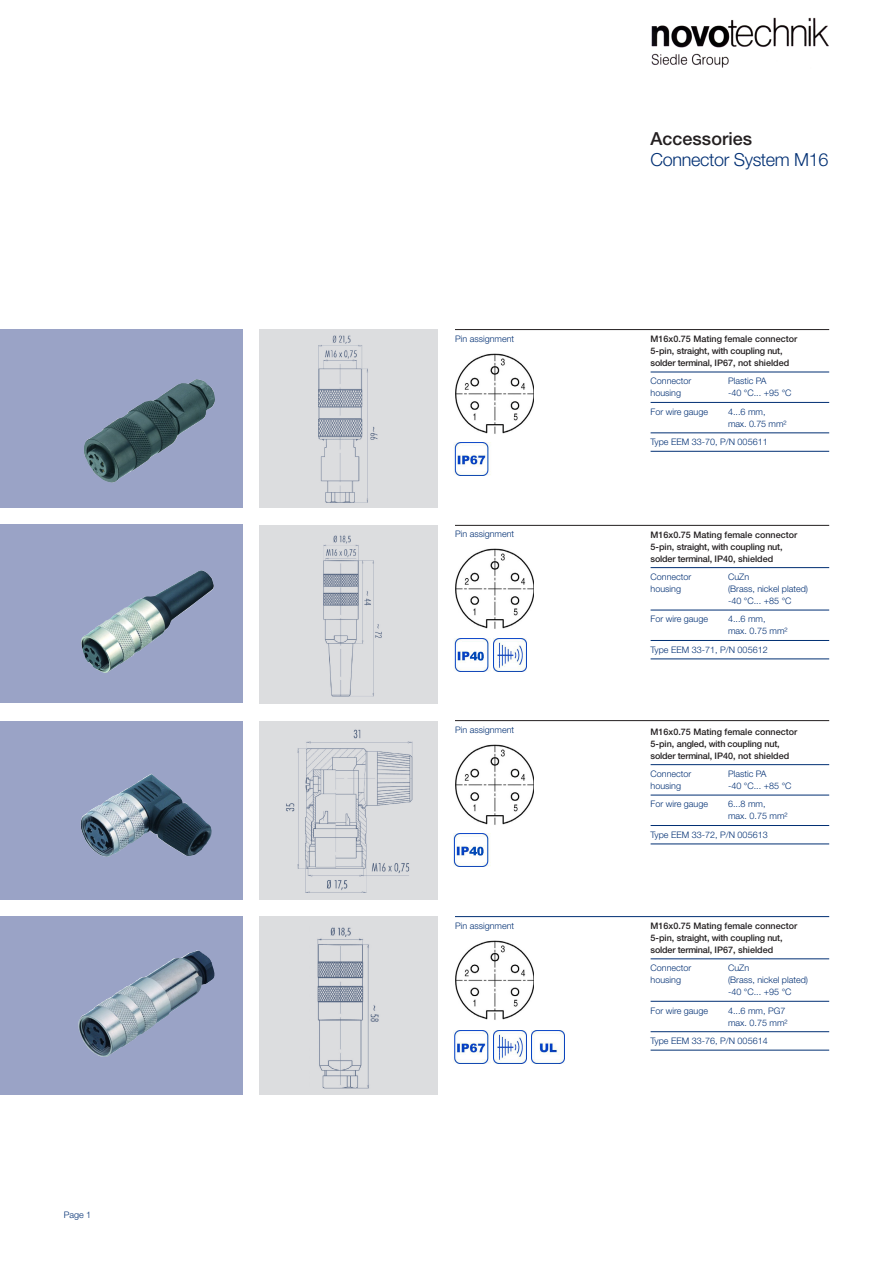
<style>
.page{position:relative;width:893px;height:1263px;background:#fff}
.page>*{position:absolute;margin:0;border:0;box-sizing:border-box;transform-origin:0 0}
.t1{font:300 18px "Helvetica Neue LT Std";letter-spacing:-.02em;color:#002f73}
.t2{font:500 18px "Helvetica Neue LT Std";color:#231f20}
.t3{font:300 9px/12px "Helvetica Neue LT Std";color:#002f73}
.t4{font:500 9px/12px "Helvetica Neue LT Std";color:#231f20}
</style>
<div class="page">
<img style="left:651px;top:17px;width:178px;height:51px">
<div style="left:0;top:330px;width:242px;height:178px;background:#9aa3c6"></div>
<img style="left:84px;top:379px;width:131px;height:104px">
<hr style="left:455px;top:916px;width:374px;height:1px;background:#002f73">
<div style="left:259px;top:330px;width:179px;height:178px;background:#dcdddf"></div>
<img style="left:318px;top:335px;width:60px;height:168px">
<div style="left:259px;top:525px;width:179px;height:179px;background:#dcdddf"></div>
<img style="left:323px;top:535px;width:59px;height:161px">
<div style="left:259px;top:721px;width:179px;height:178px;background:#dcdddf"></div>
<img style="left:286px;top:729px;width:127px;height:164px">
<div style="left:259px;top:916px;width:179px;height:179px;background:#dcdddf"></div>
<img style="left:317px;top:927px;width:62px;height:162px">
<div style="left:0;top:524px;width:242px;height:179px;background:#9aa3c6"></div>
<img style="left:81px;top:570px;width:133px;height:103px">
<div style="left:0;top:721px;width:242px;height:178px;background:#9aa3c6"></div>
<img style="left:81px;top:774px;width:131px;height:83px">
<div style="left:0;top:916px;width:242px;height:178px;background:#9aa3c6"></div>
<img style="left:78px;top:950px;width:137px;height:107px">
<hr style="left:651px;top:372px;width:77px;height:1px;background:#002f73">
<hr style="left:728px;top:372px;width:101px;height:1px;background:#002f73">
<hr style="left:651px;top:402px;width:77px;height:1px;background:#002f73">
<hr style="left:728px;top:402px;width:101px;height:1px;background:#002f73">
<hr style="left:651px;top:433px;width:77px;height:1px;background:#002f73">
<hr style="left:728px;top:433px;width:101px;height:1px;background:#002f73">
<hr style="left:651px;top:451px;width:77px;height:1px;background:#002f73">
<hr style="left:728px;top:451px;width:101px;height:1px;background:#002f73">
<hr style="left:455px;top:329px;width:374px;height:1px;background:#231f20">
<img style="left:455px;top:354px;width:79px;height:80px">
<img style="left:454px;top:443px;width:37px;height:33px">
<hr style="left:651px;top:958px;width:77px;height:1px;background:#002f73">
<hr style="left:728px;top:958px;width:101px;height:1px;background:#002f73">
<hr style="left:651px;top:1001px;width:77px;height:1px;background:#002f73">
<hr style="left:728px;top:1001px;width:101px;height:1px;background:#002f73">
<hr style="left:651px;top:1031px;width:77px;height:1px;background:#002f73">
<hr style="left:728px;top:1031px;width:101px;height:1px;background:#002f73">
<hr style="left:651px;top:1050px;width:77px;height:1px;background:#002f73">
<hr style="left:728px;top:1050px;width:101px;height:1px;background:#002f73">
<hr style="left:651px;top:764px;width:77px;height:1px;background:#002f73">
<hr style="left:728px;top:764px;width:101px;height:1px;background:#002f73">
<hr style="left:651px;top:795px;width:77px;height:1px;background:#002f73">
<hr style="left:728px;top:795px;width:101px;height:1px;background:#002f73">
<hr style="left:651px;top:825px;width:77px;height:1px;background:#002f73">
<hr style="left:728px;top:825px;width:101px;height:1px;background:#002f73">
<hr style="left:651px;top:844px;width:77px;height:1px;background:#002f73">
<hr style="left:728px;top:844px;width:101px;height:1px;background:#002f73">
<hr style="left:651px;top:567px;width:77px;height:1px;background:#002f73">
<hr style="left:728px;top:567px;width:101px;height:1px;background:#002f73">
<hr style="left:651px;top:610px;width:77px;height:1px;background:#002f73">
<hr style="left:728px;top:610px;width:101px;height:1px;background:#002f73">
<hr style="left:651px;top:640px;width:77px;height:1px;background:#002f73">
<hr style="left:728px;top:640px;width:101px;height:1px;background:#002f73">
<hr style="left:651px;top:659px;width:77px;height:1px;background:#002f73">
<hr style="left:728px;top:659px;width:101px;height:1px;background:#002f73">
<hr style="left:455px;top:525px;width:374px;height:1px;background:#231f20">
<hr style="left:455px;top:720px;width:374px;height:1px;background:#231f20">
<img style="left:455px;top:549px;width:79px;height:80px">
<img style="left:455px;top:745px;width:79px;height:80px">
<img style="left:455px;top:940px;width:79px;height:80px">
<img style="left:454px;top:639px;width:72px;height:33px">
<img style="left:454px;top:834px;width:37px;height:33px">
<img style="left:453px;top:1031px;width:73px;height:33px">
<img style="left:531px;top:1031px;width:33px;height:33px">
<p class="t3" style="left:64px;top:1209px;width:29px">Page 1</p>
<h1 class="t2" style="left:651px;top:128px;width:103px">Accessories</h1>
<h1 class="t1" style="left:651px;top:148px;width:179px">Connector System M16</h1>
<p class="t3" style="left:455px;top:332px;width:61px">Pin assignment</p>
<p class="t4" style="left:651px;top:333px;width:148px">M16x0.75 Mating female connector<br>5-pin, straight, with coupling nut, solder terminal, IP67, not shielded</p>
<p class="t3" style="left:651px;top:375px;width:42px">Connector housing</p>
<p class="t3" style="left:728px;top:375px;width:65px">Plastic PA<br>-40 °C... +95 °C</p>
<p class="t3" style="left:651px;top:405px;width:59px">For wire gauge</p>
<p class="t3" style="left:728px;top:405px;width:60px">4...6 mm, max. 0.75 mm²</p>
<p class="t3" style="left:651px;top:436px;width:119px">Type EEM 33-70, P/N 005611</p>
<p class="t3" style="left:455px;top:527px;width:61px">Pin assignment</p>
<p class="t4" style="left:651px;top:528px;width:148px">M16x0.75 Mating female connector<br>5-pin, straight, with coupling nut, solder terminal, IP40, shielded</p>
<p class="t3" style="left:651px;top:571px;width:42px">Connector housing</p>
<p class="t3" style="left:728px;top:571px;width:82px">CuZn<br>(Brass, nickel plated) -40 °C... +85 °C</p>
<p class="t3" style="left:651px;top:613px;width:59px">For wire gauge</p>
<p class="t3" style="left:728px;top:613px;width:61px">4...6 mm,<br>max. 0.75 mm²</p>
<p class="t3" style="left:651px;top:643px;width:119px">Type EEM 33-71, P/N 005612</p>
<p class="t3" style="left:455px;top:723px;width:61px">Pin assignment</p>
<p class="t4" style="left:651px;top:725px;width:148px">M16x0.75 Mating female connector<br>5-pin, angled, with coupling nut, solder terminal, IP40, not shielded</p>
<p class="t3" style="left:651px;top:768px;width:42px">Connector housing</p>
<p class="t3" style="left:728px;top:768px;width:65px">Plastic PA<br>-40 °C... +85 °C</p>
<p class="t3" style="left:651px;top:798px;width:59px">For wire gauge</p>
<p class="t3" style="left:728px;top:798px;width:61px">6...8 mm,<br>max. 0.75 mm²</p>
<p class="t3" style="left:651px;top:828px;width:119px">Type EEM 33-72, P/N 005613</p>
<p class="t3" style="left:455px;top:919px;width:61px">Pin assignment</p>
<p class="t4" style="left:651px;top:919px;width:148px">M16x0.75 Mating female connector<br>5-pin, straight, with coupling nut, solder terminal, IP67, shielded</p>
<p class="t3" style="left:651px;top:962px;width:42px">Connector housing</p>
<p class="t3" style="left:728px;top:962px;width:82px">CuZn<br>(Brass, nickel plated) -40 °C... +95 °C</p>
<p class="t3" style="left:651px;top:1004px;width:59px">For wire gauge</p>
<p class="t3" style="left:728px;top:1004px;width:61px">4...6 mm, PG7 max. 0.75 mm²</p>
<p class="t3" style="left:651px;top:1035px;width:119px">Type EEM 33-76, P/N 005614</p>
</div>
